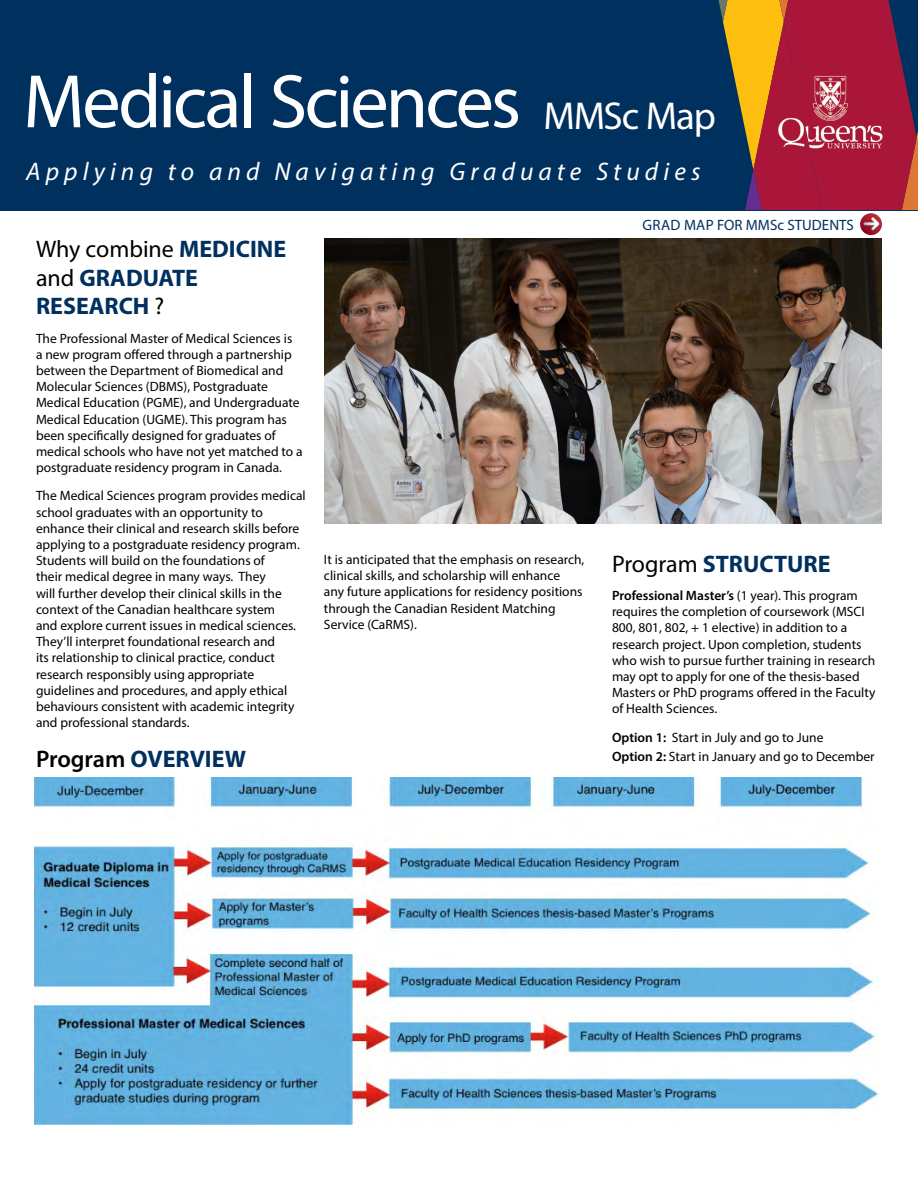
<style>
.page{position:relative;width:918px;height:1188px;background:#fff}
.page>*{position:absolute;margin:0;border:0;box-sizing:border-box;transform-origin:0 0}
.t1{font:76.5px "Myriad Pro";letter-spacing:-.04em;color:#fff}
.t2{font:italic 25.5px "Myriad Pro";letter-spacing:.2em;color:#fff}
.t3{font:700 24px/28.8px "Myriad Pro";color:#00305e}
.t4{font:15px "Myriad Pro";color:#00305e}
.t5{font:13.5px/16.2px "Myriad Pro";color:#000}
.s1{font-size:39px}
.s2{font-weight:400;color:#000}
.s3{font-weight:600;color:#000}
.s4{font-weight:600}
</style>
<div class="page">
<svg style="left:860px;top:213px;width:22px;height:22px"></svg>
<svg style="left:863px;top:217px;width:16px;height:13px"></svg>
<img style="left:324px;top:238px;width:558px;height:286px">
<div style="left:0;top:0;width:918px;height:210px;background:#00305e"></div>
<svg style="left:718px;top:0;width:200px;height:210px"></svg>
<img style="left:771px;top:61px;width:21px;height:99px">
<img style="left:792px;top:61px;width:105px;height:99px">
<img style="left:34px;top:778px;width:845px;height:351px">
<h1 class="t1" style="left:23px;top:54px;width:694px">Medical Sciences <span class="s1">MMSc Map</span></h1>
<h2 class="t2" style="left:26px;top:156px;width:676px">Applying to and Navigating Graduate Studies</h2>
<h3 class="t3" style="left:36px;top:234px;width:252px"><span class="s2">Why combine</span> MEDICINE <span class="s2">and</span> GRADUATE<br>RESEARCH <span class="s2">?</span></h3>
<p class="t5" style="left:36px;top:330px;width:268px">The Professional Master of Medical Sciences is<br>a new program offered through a partnership between the Department of Biomedical and Molecular Sciences (DBMS), Postgraduate Medical Education (PGME), and Undergraduate Medical Education (UGME). This program has been specifically designed for graduates of medical schools who have not yet matched to a postgraduate residency program in Canada.</p>
<p class="t5" style="left:36px;top:488px;width:271px">The Medical Sciences program provides medical school graduates with an opportunity to enhance their clinical and research skills before applying to a postgraduate residency program.<br>Students will build on the foundations of<br>their medical degree in many ways. They<br>will further develop their clinical skills in the context of the Canadian healthcare system<br>and explore current issues in medical sciences.<br>They’ll interpret foundational research and<br>its relationship to clinical practice, conduct research responsibly using appropriate guidelines and procedures, and apply ethical behaviours consistent with academic integrity and professional standards.</p>
<h3 class="t3" style="left:36px;top:743px;width:212px"><span class="s3">Program</span> OVERVIEW</h3>
<p class="t4" style="left:643px;top:216px;width:213px">GRAD MAP FOR MMSc STUDENTS</p>
<p class="t5" style="left:324px;top:551px;width:262px">It is anticipated that the emphasis on research, clinical skills, and scholarship will enhance<br>any future applications for residency positions through the Canadian Resident Matching Service (CaRMS).</p>
<h3 class="t3" style="left:612px;top:549px;width:220px"><span class="s2">Program</span> STRUCTURE</h3>
<p class="t5" style="left:612px;top:587px;width:265px"><span class="s4">Professional Master’s</span> (1 year). This program requires the completion of coursework (MSCI 800, 801, 802, + 1 elective) in addition to a research project. Upon completion, students who wish to pursue further training in research may opt to apply for one of the thesis-based Masters or PhD programs offered in the Faculty of Health Sciences.</p>
<p class="t5" style="left:612px;top:727px;width:264px;line-height:19.2px"><span class="s4">Option 1:</span> Start in July and go to June<br><span class="s4">Option 2:</span> Start in January and go to December</p>
</div>
